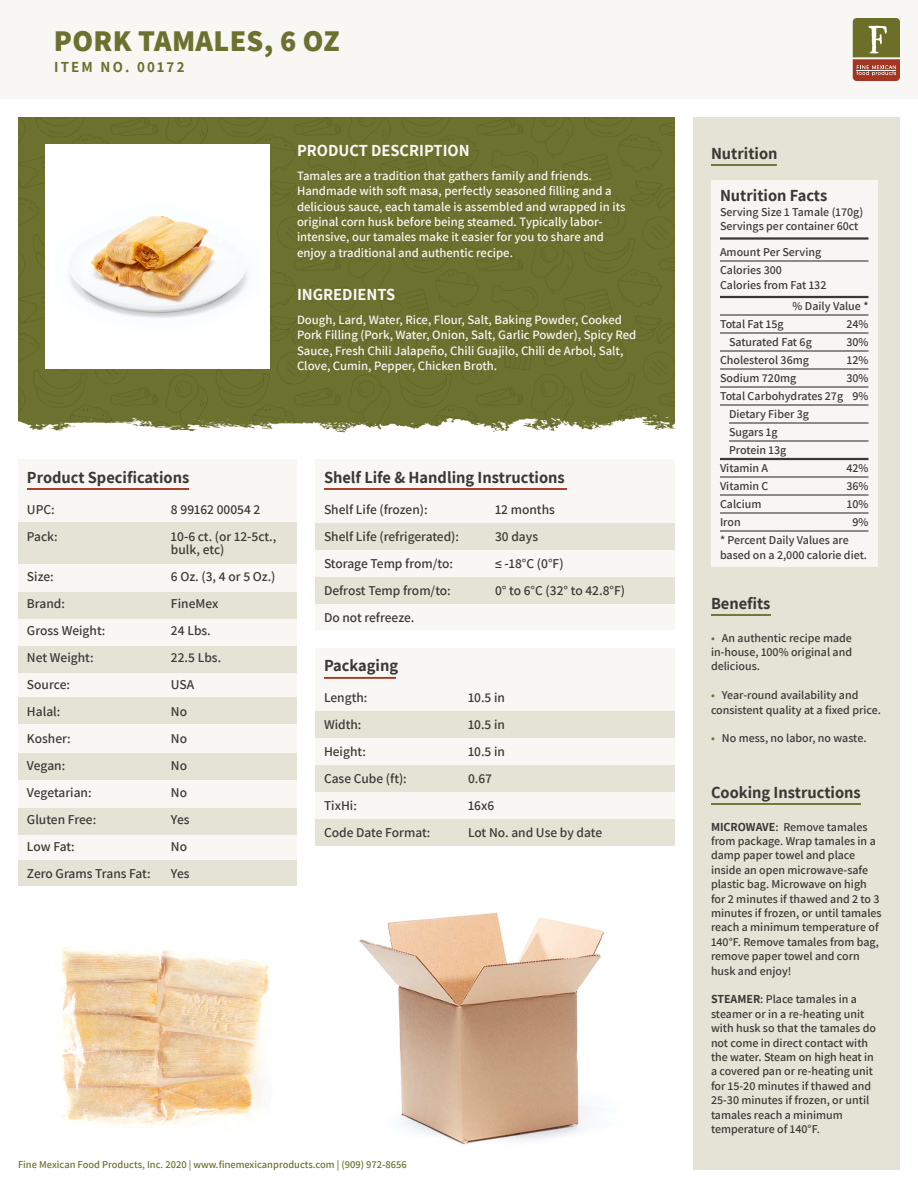
<style>
.page{position:relative;width:918px;height:1188px;background:#fff}
.page>*{position:absolute;margin:0;border:0;box-sizing:border-box;transform-origin:0 0}
.t1{font:800 30px "Assistant";letter-spacing:.01em;color:#6d712f}
.t2{font:700 16.5px "Assistant";color:#3a3a35}
.t3{font:700 16.5px "Assistant";color:#f9f7f4}
.t4{font:700 15px "Assistant";letter-spacing:.15em;color:#6d712f}
.t5{font:600 13.5px/27px "Assistant";color:#3a3a35}
.t6{font:600 12.75px/15.3px "Assistant";color:#f9f7f4}
.t7{font:600 12px/14.4px "Assistant";color:#3a3a35}
.t8{font:600 10.5px "Assistant";color:#6d712f}
.s1{font-family:"Myriad Pro";font-weight:400}
.s2{color:#6d712f}
.s3{font-weight:700}
</style>
<div class="page">
<div style="left:18px;top:118px;width:657px;height:296px;background:#6d712f"></div>
<div style="left:693px;top:117px;width:207px;height:1053px;background:#e4e3d6"></div>
<img style="left:18px;top:414px;width:657px;height:19px">
<div style="left:0;top:0;width:918px;height:99px;background:#f9f7f4"></div>
<svg style="left:853px;top:18px;width:47px;height:63px"></svg>
<div style="left:18px;top:860px;width:279px;height:26px;background:#e4e3d6"></div>
<div style="left:45px;top:144px;width:225px;height:225px;background:#fff"></div>
<img style="left:68px;top:216px;width:181px;height:102px">
<div style="left:315px;top:648px;width:360px;height:198px;background:#f9f7f4"></div>
<div style="left:315px;top:711px;width:360px;height:27px;background:#e4e3d6"></div>
<div style="left:315px;top:765px;width:360px;height:27px;background:#e4e3d6"></div>
<div style="left:315px;top:819px;width:360px;height:27px;background:#e4e3d6"></div>
<hr style="left:324px;top:677px;width:72px;height:2px;background:#a43623">
<div style="left:315px;top:460px;width:360px;height:170px;background:#f9f7f4"></div>
<div style="left:315px;top:523px;width:360px;height:27px;background:#e4e3d6"></div>
<div style="left:315px;top:577px;width:360px;height:27px;background:#e4e3d6"></div>
<hr style="left:324px;top:488px;width:243px;height:2px;background:#a43623">
<hr style="left:711px;top:164px;width:66px;height:2px;background:#6d712f">
<hr style="left:711px;top:614px;width:60px;height:2px;background:#6d712f">
<hr style="left:711px;top:803px;width:150px;height:2px;background:#6d712f">
<div style="left:18px;top:459px;width:279px;height:401px;background:#f9f7f4"></div>
<div style="left:18px;top:522px;width:279px;height:41px;background:#e4e3d6"></div>
<div style="left:18px;top:592px;width:279px;height:27px;background:#e4e3d6"></div>
<div style="left:18px;top:646px;width:279px;height:27px;background:#e4e3d6"></div>
<div style="left:18px;top:697px;width:279px;height:27px;background:#e4e3d6"></div>
<div style="left:18px;top:753px;width:279px;height:27px;background:#e4e3d6"></div>
<div style="left:18px;top:808px;width:279px;height:28px;background:#e4e3d6"></div>
<hr style="left:27px;top:488px;width:162px;height:2px;background:#a43623">
<img style="left:359px;top:911px;width:246px;height:235px">
<img style="left:60px;top:947px;width:210px;height:180px">
<div style="left:711px;top:180px;width:167px;height:387px;background:#f8f6f3"></div>
<hr style="left:720px;top:296px;width:148px;height:2px;background:#3a3a35">
<hr style="left:720px;top:314px;width:148px;height:2px;background:#3a3a35">
<hr style="left:720px;top:332px;width:148px;height:2px;background:#3a3a35">
<hr style="left:720px;top:350px;width:148px;height:2px;background:#3a3a35">
<hr style="left:720px;top:368px;width:148px;height:2px;background:#3a3a35">
<hr style="left:720px;top:386px;width:148px;height:2px;background:#3a3a35">
<hr style="left:720px;top:494px;width:148px;height:2px;background:#3a3a35">
<hr style="left:720px;top:476px;width:148px;height:2px;background:#3a3a35">
<hr style="left:720px;top:512px;width:148px;height:2px;background:#3a3a35">
<hr style="left:720px;top:530px;width:148px;height:2px;background:#3a3a35">
<hr style="left:720px;top:404px;width:148px;height:2px;background:#3a3a35">
<hr style="left:720px;top:458px;width:148px;height:2px;background:#3a3a35">
<hr style="left:729px;top:422px;width:139px;height:2px;background:#3a3a35">
<hr style="left:729px;top:440px;width:139px;height:2px;background:#3a3a35">
<hr style="left:720px;top:237px;width:148px;height:3px;background:#3a3a35">
<hr style="left:720px;top:260px;width:148px;height:2px;background:#3a3a35">
<h1 class="t1" style="left:54px;top:20px;width:287px">PORK TAMALES, 6 OZ</h1>
<p class="t4" style="left:54px;top:57px;width:132px">ITEM NO. 00172</p>
<h2 class="t3" style="left:297px;top:139px;width:174px">PRODUCT DESCRIPTION</h2>
<p class="t6" style="left:297px;top:168px;width:330px">Tamales are a tradition that gathers family and friends.<br>Handmade with soft masa, perfectly seasoned filling and a delicious sauce, each tamale is assembled and wrapped in its original corn husk before being steamed. Typically labor&shy;intensive, our tamales make it easier for you to share and enjoy a traditional and authentic recipe.</p>
<h2 class="t3" style="left:297px;top:283px;width:100px">INGREDIENTS</h2>
<p class="t6" style="left:297px;top:312px;width:341px">Dough, Lard, Water, Rice, Flour, Salt, Baking Powder, Cooked Pork Filling (Pork, Water, Onion, Salt, Garlic Powder), Spicy Red Sauce, Fresh Chili Jalapeño, Chili Guajilo, Chili de Arbol, Salt, Clove, Cumin, Pepper, Chicken Broth.</p>
<h2 class="t2" style="left:27px;top:466px;width:164px">Product Specifications</h2>
<p class="t5" style="left:171px;top:495px;width:107px">8 99162 00054 2<br>10-6 ct. (or 12-5ct.,</p>
<p class="t5" style="left:171px;top:535px;width:106px">bulk, etc)<br>6 Oz. (3, 4 or 5 Oz.)<br>FineMex<br>24 Lbs.<br>22.5 Lbs.<br>USA<br>No<br>No<br>No<br>No<br>Yes<br>No<br>Yes</p>
<p class="t5" style="left:27px;top:495px;width:32px">UPC:<br>Pack:</p>
<p class="t5" style="left:27px;top:562px;width:125px">Size:<br>Brand:<br>Gross Weight:<br>Net Weight:<br>Source:<br>Halal:<br>Kosher:<br>Vegan:<br>Vegetarian:<br>Gluten Free:<br>Low Fat:<br>Zero Grams Trans Fat:</p>
<h2 class="t2" style="left:324px;top:466px;width:242px">Shelf Life &amp; Handling Instructions</h2>
<p class="t5" style="left:324px;top:495px;width:137px">Shelf Life (frozen):<br>Shelf Life (refrigerated):<br>Storage Temp from/to:<br>Defrost Temp from/to:<br>Do not refreeze.</p>
<p class="t5" style="left:495px;top:495px;width:132px">12 months<br>30 days<br>≤ -18°C (0°F)<br>0° to 6°C (32° to 42.8°F)</p>
<h2 class="t2" style="left:324px;top:655px;width:76px">Packaging</h2>
<p class="t5" style="left:324px;top:684px;width:108px">Length:<br>Width:<br>Height:<br>Case Cube (ft):<br>TixHi:<br>Code Date Format:</p>
<p class="t5" style="left:468px;top:684px;width:136px">10.5 in<br>10.5 in<br>10.5 in<br>0.67<br>16x6<br>Lot No. and Use by date</p>
<p class="t8" style="left:18px;top:1158px;width:390px">Fine Mexican Food Products, Inc. 2020 <span class="s1">|</span> www.finemexicanproducts.com | (909) 972-8656</p>
<h2 class="t2" style="left:711px;top:142px;width:68px">Nutrition</h2>
<h2 class="t2" style="left:720px;top:184px;width:109px">Nutrition Facts</h2>
<p class="t7" style="left:720px;top:204px;width:145px">Serving Size 1 Tamale (170g)<br>Servings per container 60ct</p>
<p class="t7" style="left:720px;top:243px;width:103px;line-height:18px">Amount Per Serving<br>Calories 300</p>
<p class="t7" style="left:720px;top:277px;width:108px">Calories from Fat 132</p>
<p class="t7" style="left:793px;top:299px;width:77px">% Daily Value *</p>
<p class="t7" style="left:729px;top:315px;width:84px;line-height:18px;text-indent:-9px">Total Fat 15g<br>Saturated Fat 6g</p>
<p class="t7" style="left:846px;top:317px;width:24px">24%</p>
<p class="t7" style="left:720px;top:353px;width:90px">Cholesterol 36mg</p>
<p class="t7" style="left:847px;top:353px;width:23px">12%</p>
<p class="t7" style="left:846px;top:335px;width:24px">30%</p>
<p class="t7" style="left:720px;top:371px;width:78px">Sodium 720mg</p>
<p class="t7" style="left:720px;top:369px;width:150px;line-height:18px;text-align:right">30%<br>Total Carbohydrates 27g 9%</p>
<p class="t7" style="left:729px;top:405px;width:82px;line-height:18px">Dietary Fiber 3g<br>Sugars 1g</p>
<p class="t7" style="left:720px;top:441px;width:68px;line-height:18px;text-indent:9px">Protein 13g<br>Vitamin A<br>Vitamin C</p>
<p class="t7" style="left:846px;top:461px;width:24px">42%</p>
<p class="t7" style="left:846px;top:479px;width:24px">36%</p>
<p class="t7" style="left:847px;top:497px;width:23px">10%</p>
<p class="t7" style="left:852px;top:515px;width:18px">9%</p>
<p class="t7" style="left:720px;top:533px;width:130px">* Percent Daily Values are</p>
<p class="t7" style="left:720px;top:547px;width:149px">based on a 2,000 calorie diet.</p>
<p class="t7" style="left:720px;top:495px;width:43px;line-height:18px">Calcium<br>Iron</p>
<h2 class="t2" style="left:711px;top:592px;width:61px">Benefits</h2>
<p class="t7" style="left:711px;top:630px;width:143px;text-align:justify"><span class="s2">•</span> An authentic recipe made in-house, 100% original and delicious.</p>
<p class="t7" style="left:711px;top:687px;width:171px"><span class="s2">•</span> Year-round availability and consistent quality at a fixed price.</p>
<p class="t7" style="left:711px;top:731px;width:157px"><span class="s2">•</span> No mess, no labor, no waste.</p>
<h2 class="t2" style="left:711px;top:781px;width:151px">Cooking Instructions</h2>
<p class="t7" style="left:711px;top:819px;width:172px"><span class="s3">MICROWAVE</span>: Remove tamales from package. Wrap tamales in a damp paper towel and place inside an open microwave-safe plastic bag. Microwave on high for 2 minutes if thawed and 2 to 3 minutes if frozen, or until tamales reach a minimum temperature of<br>140°F. Remove tamales from bag, remove paper towel and corn husk and enjoy!</p>
<p class="t7" style="left:711px;top:992px;width:166px"><span class="s3">STEAMER</span>: Place tamales in a steamer or in a re-heating unit with husk so that the tamales do not come in direct contact with the water. Steam on high heat in a covered pan or re-heating unit for 15-20 minutes if thawed and<br>25-30 minutes if frozen, or until tamales reach a minimum temperature of 140°F.</p>
</div>
